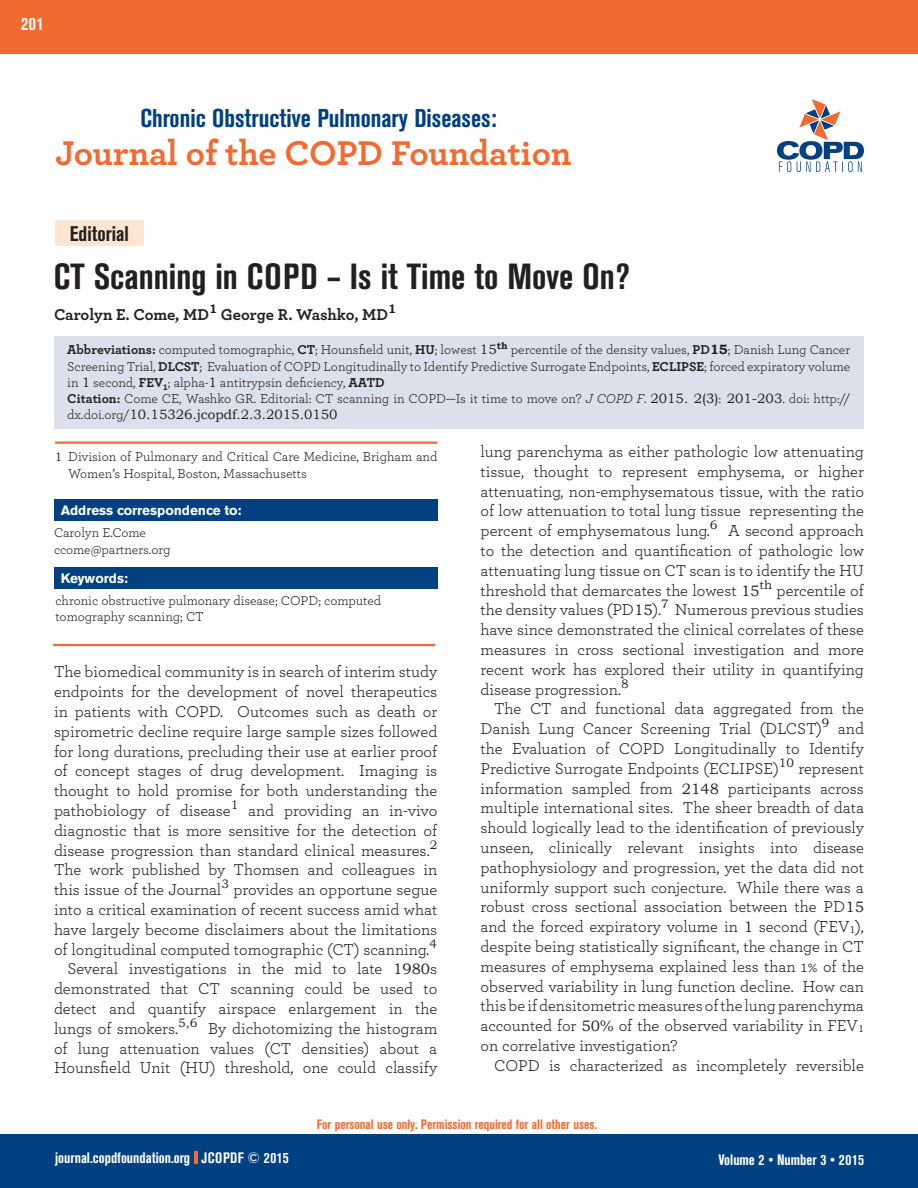
<style>
.page{position:relative;width:918px;height:1188px;background:#fff}
.page>*{position:absolute;margin:0;border:0;box-sizing:border-box;transform-origin:0 0}
.t1{font:700 condensed 36px "Akzidenz Grotesk BE";color:#231f20}
.t2{font:700 36px "Breathe";color:#f26a30}
.t3{font:700 condensed 25.5px "Akzidenz Grotesk BE";color:#014081}
.t4{font:700 condensed 21px "Akzidenz Grotesk BE";color:#231f20}
.t5{font:700 condensed 18px "Akzidenz Grotesk BE";color:#fff}
.t6{font:16.5px/19.8px "Breathe";color:#231f20;text-align:justify}
.t7{font:700 16.5px "Breathe";color:#231f20}
.t8{font:700 condensed 15px "Akzidenz Grotesk BE";color:#fff}
.t9{font:13.5px/16.2px "Breathe";color:#231f20}
.t10{font:700 condensed 13.5px "Akzidenz Grotesk BE";color:#f26a30}
.t11{font:700 13.5px "Akzidenz Grotesk BE";color:#fff}
.t12{font:12px "Bookman Old Style";color:#231f20}
.s1{font-weight:700}
.s2{font-family:"Bookman Old Style"}
.s3{font-family:"Bookman Old Style";font-weight:700}
.s4{font-style:italic}
.s5{font-family:"Bookman Old Style";font-size:15px}
.s6{font-family:"Bookman Old Style";font-size:9.6px}
</style>
<div class="page">
<div style="left:0;top:1134px;width:918px;height:54px;background:#014081"></div>
<div style="left:0;top:0;width:918px;height:54px;background:#f26a30"></div>
<svg style="left:194px;top:1152px;width:3px;height:12px"></svg>
<svg style="left:777px;top:99px;width:87px;height:73px"></svg>
<div style="left:54px;top:336px;width:809px;height:93px;background:#dce0ed"></div>
<div style="left:55px;top:221px;width:89px;height:25px;background:#fee6d3"></div>
<hr style="left:55px;top:442px;width:382px;height:2px;background:#f26a30">
<div style="left:54px;top:499px;width:383px;height:22px;background:#014081"></div>
<div style="left:54px;top:567px;width:383px;height:22px;background:#014081"></div>
<hr style="left:53px;top:644px;width:382px;height:2px;background:#f26a30">
<p class="t5" style="left:21px;top:13px;width:24px">201</p>
<p class="t3" style="left:140px;top:104px;width:358px">Chronic Obstructive Pulmonary Diseases:</p>
<p class="t2" style="left:55px;top:125px;width:518px">Journal of the COPD Foundation</p>
<p class="t4" style="left:70px;top:222px;width:60px">Editorial</p>
<p class="t1" style="left:54px;top:256px;width:578px">CT Scanning in COPD – Is it Time to Move On?</p>
<p class="t7" style="left:54px;top:302px;width:344px">Carolyn E. Come, MD<sup>1</sup> George R. Washko, MD<sup>1</sup></p>
<p class="t9" style="left:67px;top:341px;width:784px;text-align:justify"><span class="s1">Abbreviations:</span> computed tomographic, <span class="s1">CT</span>; Hounsfield unit, <span class="s1">HU</span>; lowest <span class="s2">15</span><sup>th</sup> percentile of the density values, <span class="s1">PD</span><span class="s3">15</span>; Danish Lung Cancer Screening Trial, <span class="s1">DLCST</span>; Evaluation of COPD Longitudinally to Identify Predictive Surrogate Endpoints, <span class="s1">ECLIPSE</span>; forced expiratory volume in <span class="s2">1</span> second, <span class="s1">FEV</span><sub>1</sub>; alpha-<span class="s2">1</span> antitrypsin deficiency, <span class="s1">AATD</span></p>
<p class="t9" style="left:67px;top:390px;width:784px"><span class="s1">Citation:</span> Come CE, Washko GR. Editorial: CT scanning in COPD—Is it time to move on? <span class="s4">J COPD F</span>. <span class="s2">2015. 2(3)</span>: <span class="s2">201-203</span>. doi: http:// dx.doi.org/<span class="s2">10.15326.jcopdf.2.3.2015.0150</span></p>
<p class="t12" style="left:55px;top:449px;width:9px">1</p>
<p class="t9" style="left:68px;top:448px;width:371px">Division of Pulmonary and Critical Care Medicine, Brigham and<br>Women’s Hospital, Boston, Massachusetts</p>
<p class="t11" style="left:61px;top:503px;width:182px">Address correspondence to:</p>
<p class="t9" style="left:54px;top:524px;width:118px">Carolyn E.Come ccome@partners.org</p>
<p class="t11" style="left:61px;top:570px;width:69px">Keywords:</p>
<p class="t9" style="left:55px;top:592px;width:327px">chronic obstructive pulmonary disease; COPD; computed tomography scanning; CT</p>
<p class="t6" style="left:54px;top:661px;width:385px">The biomedical community is in search of interim study endpoints for the development of novel therapeutics in patients with COPD. Outcomes such as death or spirometric decline require large sample sizes followed for long durations, precluding their use at earlier proof of concept stages of drug development. Imaging is thought to hold promise for both understanding the pathobiology of disease<sup>1</sup> and providing an in-vivo diagnostic that is more sensitive for the detection of disease progression than standard clinical measures.<sup>2<br></sup>The work published by Thomsen and colleagues in this issue of the Journal<sup>3</sup> provides an opportune segue into a critical examination of recent success amid what have largely become disclaimers about the limitations of longitudinal computed tomographic (CT) scanning.<sup>4</sup></p>
<p class="t6" style="left:54px;top:958px;width:385px;text-indent:14px">Several investigations in the mid to late <span class="s5">1980</span>s demonstrated that CT scanning could be used to detect and quantify airspace enlargement in the lungs of smokers.<sup>5,6</sup> By dichotomizing the histogram of lung attenuation values (CT densities) about a Hounsfield Unit (HU) threshold, one could classify</p>
<p class="t6" style="left:481px;top:441px;width:385px">lung parenchyma as either pathologic low attenuating tissue, thought to represent emphysema, or higher attenuating, non-emphysematous tissue, with the ratio of low attenuation to total lung tissue representing the percent of emphysematous lung.<sup>6</sup> A second approach to the detection and quantification of pathologic low attenuating lung tissue on CT scan is to identify the HU threshold that demarcates the lowest <span class="s5">15</span><sup>th</sup> percentile of the density values (PD<span class="s5">15</span>).<sup>7</sup> Numerous previous studies have since demonstrated the clinical correlates of these measures in cross sectional investigation and more recent work has explored their utility in quantifying disease progression.<sup>8</sup></p>
<p class="t6" style="left:481px;top:698px;width:385px;text-indent:14px">The CT and functional data aggregated from the Danish Lung Cancer Screening Trial (DLCST)<sup>9</sup> and the Evaluation of COPD Longitudinally to Identify Predictive Surrogate Endpoints (ECLIPSE)<sup>10</sup> represent information sampled from <span class="s5">2148</span> participants across multiple international sites. The sheer breadth of data should logically lead to the identification of previously unseen, clinically relevant insights into disease pathophysiology and progression, yet the data did not uniformly support such conjecture. While there was a robust cross sectional association between the PD<span class="s5">15 </span>and the forced expiratory volume in <span class="s5">1</span> second (FEV<span class="s6">1</span>), despite being statistically significant, the change in CT measures of emphysema explained less than 1% of the observed variability in lung function decline. How can this be if densitometric measures of the lung parenchyma accounted for <span class="s5">50%</span> of the observed variability in FEV<span class="s6">1 </span>on correlative investigation?</p>
<p class="t6" style="left:494px;top:1055px;width:371px">COPD is characterized as incompletely reversible</p>
<p class="t10" style="left:317px;top:1117px;width:282px">For personal use only. Permission required for all other uses.</p>
<p class="t8" style="left:55px;top:1149px;width:235px">journal.copdfoundation.org JCOPDF © 2015</p>
<p class="t8" style="left:719px;top:1151px;width:147px">Volume 2 • Number 3 • 2015</p>
</div>
